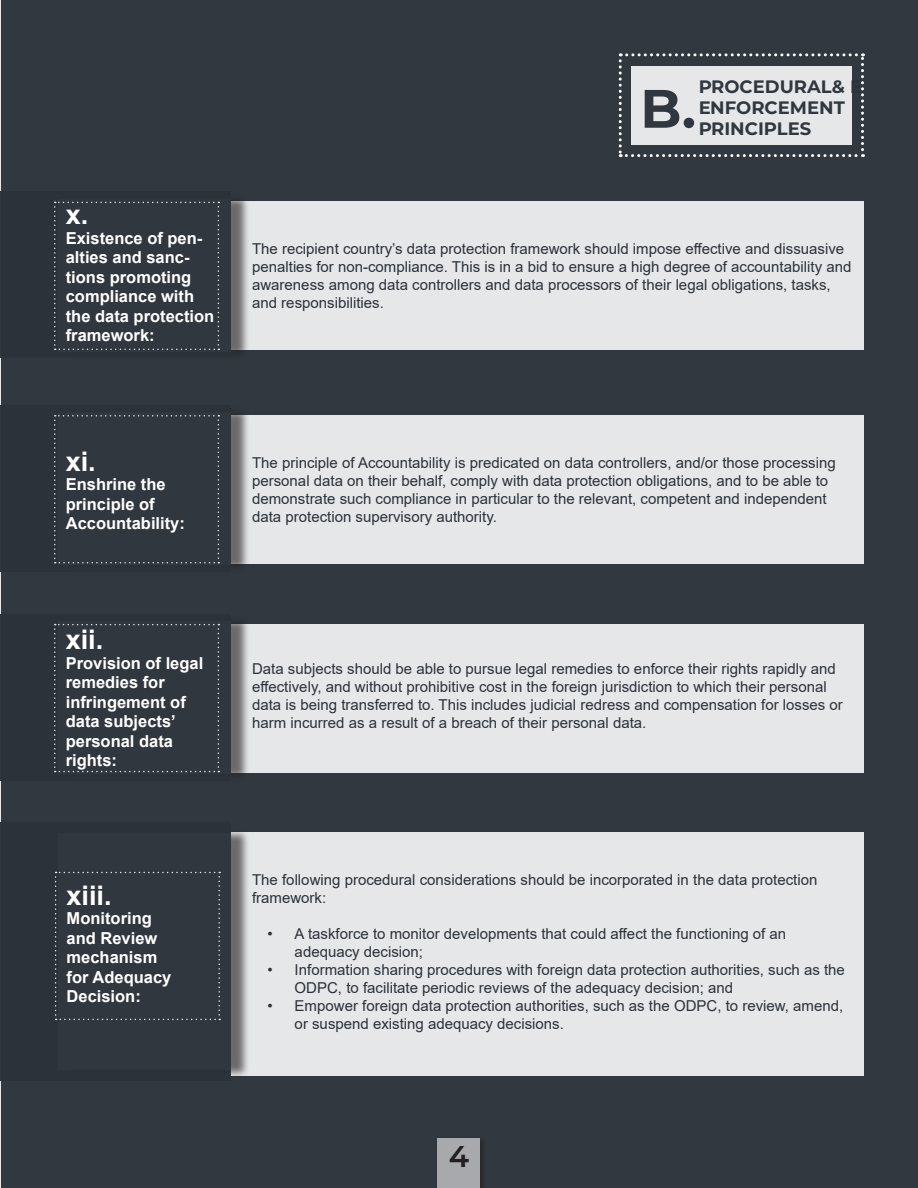
<style>
.page{position:relative;width:918px;height:1188px;background:#2b3239}
.page>*{position:absolute;margin:0;border:0;box-sizing:border-box;transform-origin:0 0}
.t1{font:700 54px "Montserrat";color:#2b3239}
.t2{font:600 30px "Montserrat";color:#231f20}
.t3{font:700 27px "Arial";color:#fff}
.t4{font:700 18px/21px "Montserrat";color:#2b3239}
.t5{font:700 16.5px/19.5px "Arial";color:#fff}
.t6{font:15px/18px "Arial";color:#2b3239}
</style>
<div class="page">
<hr style="left:0;top:0;width:1px;height:1188px;background:#e6e7e9">
<svg style="left:619px;top:53px;width:245px;height:104px"></svg>
<div style="left:230px;top:202px;width:634px;height:148px;background:#e6e7e9"></div>
<div style="left:230px;top:415px;width:634px;height:148px;background:#e6e7e9"></div>
<div style="left:230px;top:624px;width:634px;height:148px;background:#e6e7e9"></div>
<div style="left:230px;top:833px;width:634px;height:243px;background:#e6e7e9"></div>
<div style="left:64px;top:193px;width:186px;height:167px;background:#231f20;opacity:.75"></div>
<div style="left:64px;top:406px;width:186px;height:168px;background:#231f20;opacity:.75"></div>
<div style="left:64px;top:615px;width:186px;height:168px;background:#231f20;opacity:.75"></div>
<div style="left:64px;top:828px;width:186px;height:251px;background:#231f20;opacity:.75"></div>
<div style="left:0;top:191px;width:230px;height:167px;background:#2b3239"></div>
<div style="left:0;top:405px;width:230px;height:167px;background:#2b3239"></div>
<div style="left:0;top:614px;width:230px;height:166px;background:#2b3239"></div>
<div style="left:0;top:822px;width:230px;height:259px;background:#2b3239"></div>
<svg style="left:54px;top:202px;width:165px;height:148px"></svg>
<svg style="left:54px;top:415px;width:165px;height:148px"></svg>
<svg style="left:54px;top:624px;width:165px;height:148px"></svg>
<svg style="left:55px;top:872px;width:165px;height:148px"></svg>
<div style="left:435px;top:1136px;width:53px;height:52px;background:#231f20;opacity:.75"></div>
<div style="left:438px;top:1139px;width:42px;height:49px;background:#a8a9ad"></div>
<p class="t3" style="left:66px;top:196px;width:24px">x.</p>
<p class="t5" style="left:66px;top:228px;width:150px">Existence of pen&shy;alties and sanc&shy;tions promoting compliance with the data protection framework:</p>
<p class="t4" style="left:698px;top:75px;width:166px">PROCEDURAL&amp; E<br>ENFORCEMENT</p>
<h1 class="t1" style="left:640px;top:70px;width:57px">B.</h1>
<p class="t4" style="left:698px;top:117px;width:115px">PRINCIPLES</p>
<p class="t6" style="left:252px;top:240px;width:601px">The recipient country’s data protection framework should impose effective and dissuasive penalties for non-compliance. This is in a bid to ensure a high degree of accountability and awareness among data controllers and data processors of their legal obligations, tasks, and responsibilities.</p>
<p class="t3" style="left:66px;top:442px;width:32px">xi.</p>
<p class="t5" style="left:66px;top:475px;width:121px">Enshrine the principle of<br>Accountability:</p>
<p class="t3" style="left:66px;top:621px;width:39px">xii.</p>
<p class="t5" style="left:66px;top:653px;width:139px">Provision of legal remedies for infringement of</p>
<p class="t5" style="left:66px;top:712px;width:112px">data subjects’ personal data</p>
<p class="t5" style="left:66px;top:751px;width:53px">rights:</p>
<p class="t3" style="left:67px;top:876px;width:47px">xiii.</p>
<p class="t5" style="left:67px;top:909px;width:106px">Monitoring and Review mechanism for Adequacy<br>Decision:</p>
<p class="t6" style="left:252px;top:453px;width:585px">The principle of Accountability is predicated on data controllers, and/or those processing personal data on their behalf, comply with data protection obligations, and to be able to demonstrate such compliance in particular to the relevant, competent and independent data protection supervisory authority.</p>
<p class="t6" style="left:252px;top:660px;width:592px">Data subjects should be able to pursue legal remedies to enforce their rights rapidly and effectively, and without prohibitive cost in the foreign jurisdiction to which their personal data is being transferred to. This includes judicial redress and compensation for losses or harm incurred as a result of a breach of their personal data.</p>
<p class="t6" style="left:252px;top:871px;width:567px">The following procedural considerations should be incorporated in the data protection framework:</p>
<p class="t6" style="left:295px;top:925px;width:493px;text-indent:-27px">• A taskforce to monitor developments that could affect the functioning of an adequacy decision;</p>
<p class="t6" style="left:295px;top:961px;width:552px;text-indent:-27px">• Information sharing procedures with foreign data protection authorities, such as the<br>ODPC, to facilitate periodic reviews of the adequacy decision; and</p>
<p class="t6" style="left:295px;top:997px;width:550px;text-indent:-27px">• Empower foreign data protection authorities, such as the ODPC, to review, amend, or suspend existing adequacy decisions.</p>
<p class="t2" style="left:449px;top:1135px;width:22px">4</p>
</div>
